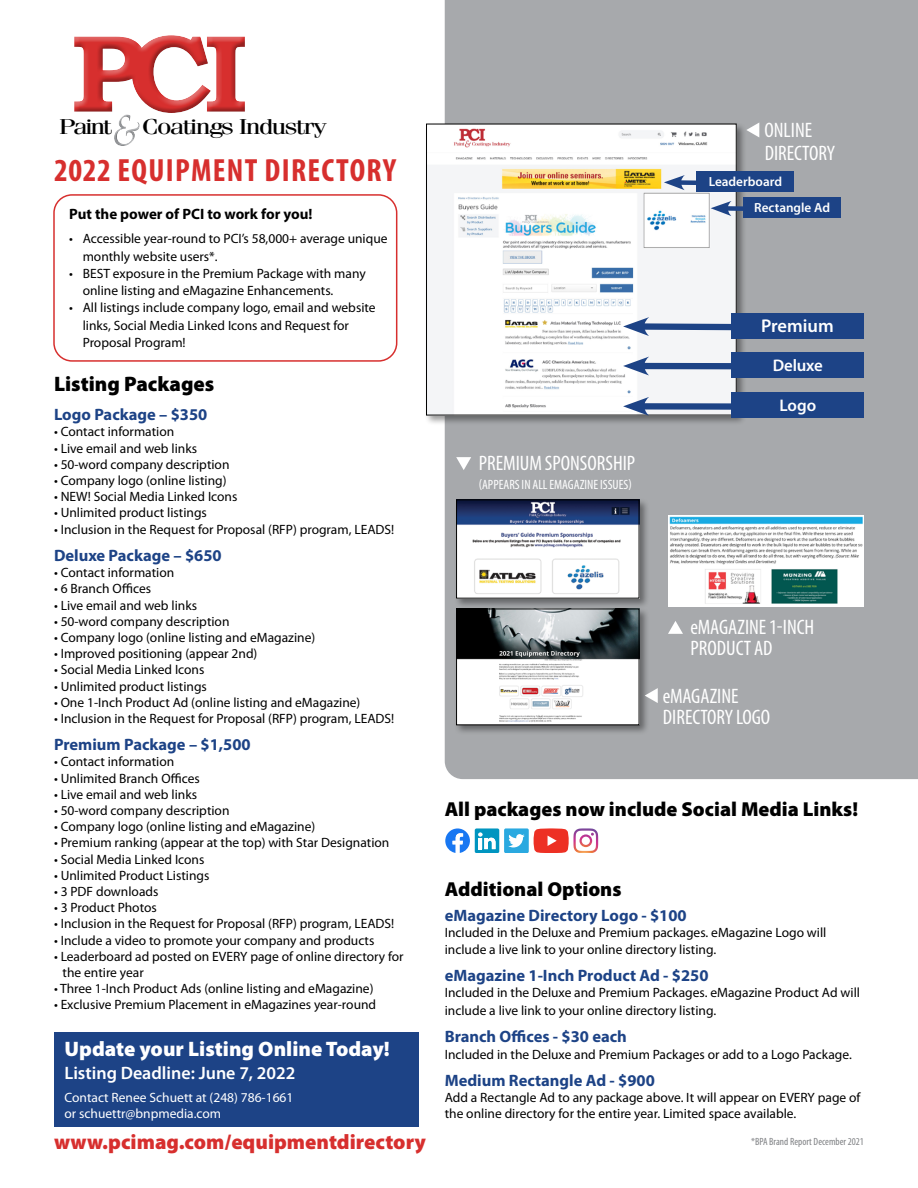
<style>
.page{position:relative;width:918px;height:1188px;background:#fff}
.page>*{position:absolute;margin:0;border:0;box-sizing:border-box;transform-origin:0 0}
.t1{font:700 condensed 32.25px "Myriad Pro";letter-spacing:.04em;color:#d72f2e}
.t2{font:21.45px "Fenice";letter-spacing:-.065em;color:#000;scale:1.3 1}
.t3{font:condensed 21px/21.6px "Myriad Pro";color:#fff}
.t4{font:900 21px "Myriad Pro";color:#d72f2e}
.t5{font:900 21px "Myriad Pro";color:#fff}
.t6{font:900 21px "Myriad Pro";color:#000}
.t7{font:900 20.25px "Myriad Pro";color:#000}
.t8{font:600 18.45px "Myriad Pro";color:#fff}
.t9{font:600 18px "Myriad Pro";color:#fff}
.t10{font:600 16.8px "Myriad Pro";letter-spacing:-.01em;color:#fff}
.t11{font:700 16.5px "Myriad Pro";color:#1d4386}
.t12{font:700 15px "Myriad Pro";color:#000}
.t13{font:13.5px/17.2px "Myriad Pro";color:#000}
.t14{font:13.5px/16.5px "Myriad Pro";color:#fff}
.t15{font:condensed 13.5px "Myriad Pro";color:#fff}
.t16{font:600 13.2px "Myriad Pro";color:#fff}
.t17{font:condensed 10.5px "Myriad Pro";color:#808285}
</style>
<div class="page">
<div style="left:445px;top:0;width:473px;height:779px;background:#a7a9ac"></div>
<div style="left:454px;top:497px;width:195px;height:112px;background:#000;opacity:.4"></div>
<img style="left:458px;top:501px;width:179px;height:96px">
<div style="left:456px;top:499px;width:183px;height:100px;border:1px solid #000"></div>
<div style="left:454px;top:606px;width:195px;height:129px;background:#000;opacity:.4"></div>
<img style="left:458px;top:611px;width:179px;height:112px">
<div style="left:456px;top:609px;width:183px;height:116px;border:1px solid #000"></div>
<svg style="left:747px;top:122px;width:12px;height:16px"></svg>
<svg style="left:645px;top:688px;width:13px;height:15px"></svg>
<svg style="left:456px;top:457px;width:15px;height:13px"></svg>
<svg style="left:668px;top:621px;width:15px;height:13px"></svg>
<img style="left:668px;top:515px;width:196px;height:91px">
<div style="left:424px;top:122px;width:323px;height:304px;background:#000;opacity:.4"></div>
<img style="left:428px;top:126px;width:307px;height:287px">
<div style="left:426px;top:124px;width:311px;height:291px;border:1px solid #000"></div>
<div style="left:638px;top:363px;width:98px;height:6px;background:#1d4386"></div>
<svg style="left:623px;top:357px;width:26px;height:18px"></svg>
<div style="left:732px;top:352px;width:132px;height:26px;background:#1d4386"></div>
<div style="left:638px;top:403px;width:98px;height:7px;background:#1d4386"></div>
<svg style="left:623px;top:397px;width:26px;height:19px"></svg>
<div style="left:732px;top:392px;width:132px;height:26px;background:#1d4386"></div>
<svg style="left:623px;top:317px;width:108px;height:19px"></svg>
<div style="left:731px;top:313px;width:133px;height:25px;background:#1d4386"></div>
<div style="left:723px;top:206px;width:30px;height:5px;background:#1d4386"></div>
<svg style="left:711px;top:201px;width:21px;height:15px"></svg>
<div style="left:743px;top:197px;width:98px;height:21px;background:#1d4386"></div>
<div style="left:676px;top:180px;width:30px;height:5px;background:#1d4386"></div>
<svg style="left:664px;top:175px;width:21px;height:15px"></svg>
<div style="left:697px;top:172px;width:97px;height:20px;background:#1d4386"></div>
<div style="left:54px;top:1032px;width:364px;height:94px;background:#1d4386"></div>
<div style="left:53px;top:194px;width:344px;height:168px;border:2px solid #d72f2e;border-radius:18px"></div>
<svg style="left:445px;top:828px;width:54px;height:25px"></svg>
<div style="left:504px;top:828px;width:25px;height:25px;background:#2aa9e0;border-radius:2px"></div>
<svg style="left:508px;top:834px;width:17px;height:13px"></svg>
<svg style="left:534px;top:828px;width:64px;height:25px"></svg>
<svg style="left:74px;top:35px;width:171px;height:78px"></svg>
<div style="left:113px;top:115px;width:27px;height:32px;background:#000;opacity:.75"></div>
<h2 class="t2" style="left:59px;top:114px;width:207px">Paint Coatings Industry</h2>
<h1 class="t1" style="left:54px;top:150px;width:344px">2022 EQUIPMENT DIRECTORY</h1>
<p class="t12" style="left:69px;top:205px;width:245px">Put the power of PCI to work for you!</p>
<p class="t13" style="left:83px;top:230px;width:306px;text-indent:-14px">• Accessible year-round to PCI’s 58,000+ average unique monthly website users*.</p>
<p class="t13" style="left:83px;top:265px;width:285px;text-indent:-14px">• BEST exposure in the Premium Package with many online listing and eMagazine Enhancements.</p>
<p class="t13" style="left:83px;top:299px;width:294px;text-indent:-14px">• All listings include company logo, email and website links, Social Media Linked Icons and Request for<br>Proposal Program!</p>
<h3 class="t6" style="left:54px;top:370px;width:162px">Listing Packages</h3>
<p class="t11" style="left:54px;top:404px;width:155px">Logo Package – $350</p>
<p class="t13" style="left:54px;top:423px;width:122px">• Contact information</p>
<p class="t13" style="left:54px;top:439px;width:145px">• Live email and web links</p>
<p class="t13" style="left:54px;top:456px;width:177px">• 50-word company description</p>
<p class="t13" style="left:54px;top:472px;width:174px">• Company logo (online listing)</p>
<p class="t13" style="left:54px;top:488px;width:185px">• NEW! Social Media Linked Icons</p>
<p class="t13" style="left:54px;top:504px;width:154px">• Unlimited product listings</p>
<p class="t13" style="left:54px;top:520px;width:342px">• Inclusion in the Request for Proposal (RFP) program, LEADS!</p>
<p class="t11" style="left:54px;top:545px;width:169px">Deluxe Package – $650</p>
<p class="t13" style="left:54px;top:564px;width:122px">• Contact information</p>
<p class="t13" style="left:54px;top:580px;width:99px">• 6 Branch Offices</p>
<p class="t13" style="left:54px;top:596px;width:145px">• Live email and web links</p>
<p class="t13" style="left:54px;top:612px;width:177px">• 50-word company description</p>
<p class="t13" style="left:54px;top:629px;width:263px">• Company logo (online listing and eMagazine)</p>
<p class="t13" style="left:54px;top:645px;width:205px">• Improved positioning (appear 2nd)</p>
<p class="t13" style="left:54px;top:661px;width:152px">• Social Media Linked Icons</p>
<p class="t13" style="left:54px;top:677px;width:154px">• Unlimited product listings</p>
<p class="t13" style="left:54px;top:693px;width:308px">• One 1-Inch Product Ad (online listing and eMagazine)</p>
<p class="t13" style="left:54px;top:710px;width:342px">• Inclusion in the Request for Proposal (RFP) program, LEADS!</p>
<p class="t11" style="left:54px;top:734px;width:198px">Premium Package – $1,500</p>
<p class="t13" style="left:54px;top:753px;width:122px">• Contact information</p>
<p class="t13" style="left:54px;top:769px;width:147px">• Unlimited Branch Offices</p>
<p class="t13" style="left:54px;top:786px;width:145px">• Live email and web links</p>
<p class="t13" style="left:54px;top:802px;width:177px">• 50-word company description</p>
<p class="t13" style="left:54px;top:818px;width:263px">• Company logo (online listing and eMagazine)</p>
<p class="t13" style="left:54px;top:834px;width:337px">• Premium ranking (appear at the top) with Star Designation</p>
<p class="t13" style="left:54px;top:850px;width:152px">• Social Media Linked Icons</p>
<p class="t13" style="left:54px;top:867px;width:157px">• Unlimited Product Listings</p>
<p class="t13" style="left:54px;top:883px;width:106px">• 3 PDF downloads</p>
<p class="t13" style="left:54px;top:899px;width:104px">• 3 Product Photos</p>
<p class="t13" style="left:54px;top:915px;width:342px">• Inclusion in the Request for Proposal (RFP) program, LEADS!</p>
<p class="t13" style="left:54px;top:931px;width:322px">• Include a video to promote your company and products</p>
<p class="t13" style="left:63px;top:948px;width:343px;line-height:16.2px;text-indent:-9px">• Leaderboard ad posted on EVERY page of online directory for the entire year</p>
<p class="t13" style="left:54px;top:980px;width:321px">• Three 1-Inch Product Ads (online listing and eMagazine)</p>
<p class="t13" style="left:54px;top:996px;width:324px">• Exclusive Premium Placement in eMagazines year-round</p>
<h3 class="t5" style="left:64px;top:1035px;width:327px">Update your Listing Online Today!</h3>
<h3 class="t9" style="left:64px;top:1061px;width:233px">Listing Deadline: June 7, 2022</h3>
<p class="t14" style="left:64px;top:1089px;width:231px">Contact Renee Schuett at (248) 786-1661 or schuettr@bnpmedia.com</p>
<h3 class="t3" style="left:764px;top:119px;width:72px;line-height:22.5px">ONLINE<br>DIRECTORY</h3>
<p class="t16" style="left:709px;top:173px;width:75px">Leaderboard</p>
<p class="t16" style="left:754px;top:199px;width:77px">Rectangle Ad</p>
<h3 class="t8" style="left:761px;top:315px;width:74px">Premium</h3>
<h3 class="t3" style="left:479px;top:452px;width:158px">PREMIUM SPONSORSHIP</h3>
<p class="t15" style="left:479px;top:477px;width:155px">(APPEARS IN ALL EMAGAZINE ISSUES)</p>
<p class="t10" style="left:773px;top:355px;width:51px">Deluxe</p>
<p class="t10" style="left:779px;top:395px;width:38px">Logo</p>
<h3 class="t3" style="left:690px;top:616px;width:125px">eMAGAZINE 1-INCH<br>PRODUCT AD</h3>
<h3 class="t3" style="left:663px;top:685px;width:109px">eMAGAZINE<br>DIRECTORY LOGO</h3>
<h3 class="t7" style="left:445px;top:795px;width:415px">All packages now include Social Media Links!</h3>
<h3 class="t7" style="left:445px;top:875px;width:178px">Additional Options</h3>
<p class="t11" style="left:445px;top:905px;width:244px">eMagazine Directory Logo - $100</p>
<p class="t13" style="left:445px;top:925px;width:383px;line-height:16.2px">Included in the Deluxe and Premium packages. eMagazine Logo will include a live link to your online directory listing.</p>
<p class="t11" style="left:445px;top:965px;width:265px">eMagazine 1-Inch Product Ad - $250</p>
<p class="t13" style="left:445px;top:983px;width:417px;line-height:18px">Included in the Deluxe and Premium Packages. eMagazine Product Ad will include a live link to your online directory listing.</p>
<p class="t11" style="left:445px;top:1026px;width:184px">Branch Offices - $30 each</p>
<p class="t13" style="left:445px;top:1045px;width:409px">Included in the Deluxe and Premium Packages or add to a Logo Package.</p>
<p class="t11" style="left:445px;top:1070px;width:212px">Medium Rectangle Ad - $900</p>
<p class="t13" style="left:445px;top:1089px;width:417px;line-height:16.2px">Add a Rectangle Ad to any package above. It will appear on EVERY page of the online directory for the entire year. Limited space available.</p>
<h3 class="t4" style="left:54px;top:1128px;width:373px">www.pcimag.com/equipmentdirectory</h3>
<p class="t17" style="left:751px;top:1135px;width:114px">*BPA Brand Report December 2021</p>
</div>
